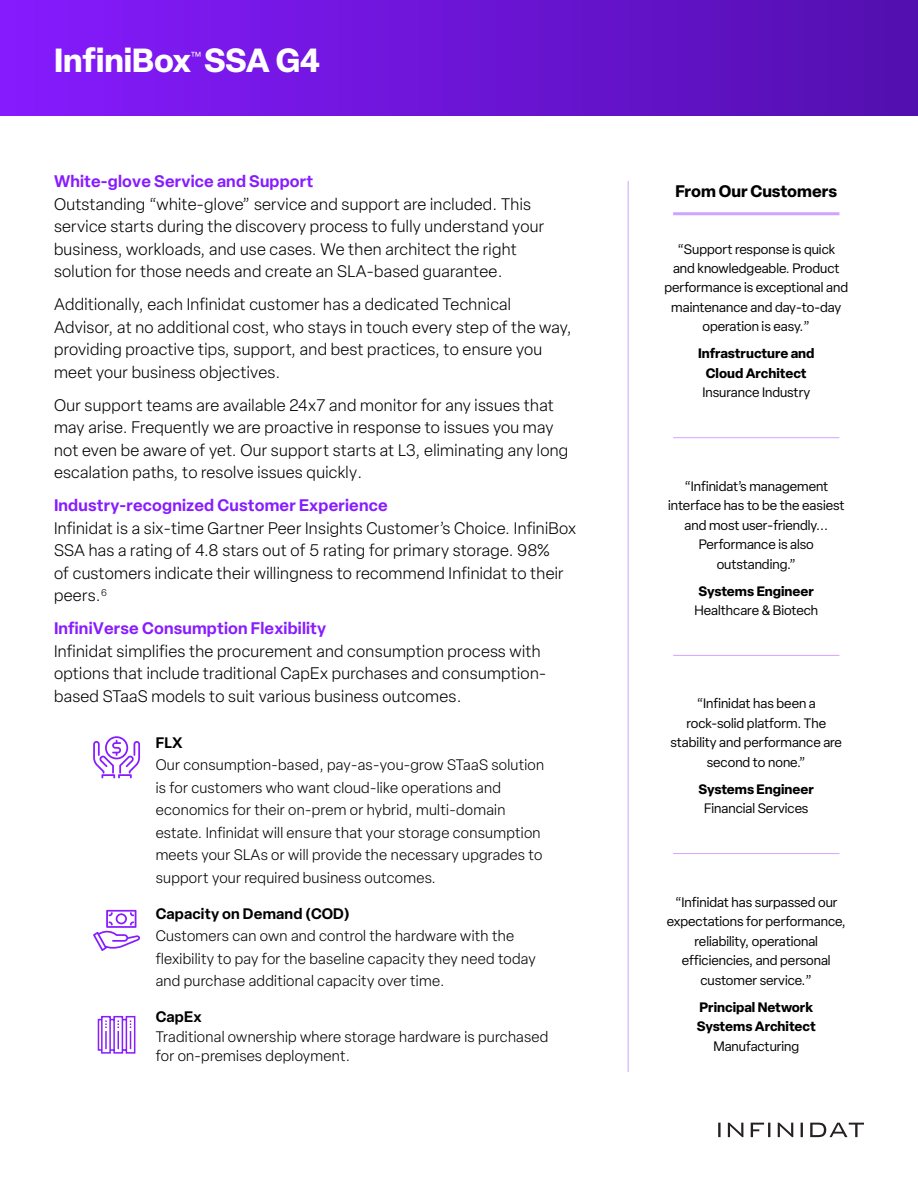
<style>
.page{position:relative;width:918px;height:1188px;background:#fff}
.page>*{position:absolute;margin:0;border:0;box-sizing:border-box;transform-origin:0 0}
.t1{font:700 33px "Elza";letter-spacing:-.005em;color:#fff}
.t2{font:300 16.5px/22.5px "Elza";letter-spacing:.02em;color:#000}
.t3{font:600 16.5px "Elza";letter-spacing:.01em;color:#871cff}
.t4{font:700 16.5px "Elza";color:#000}
.t5{font:300 15px/22.5px "Elza";letter-spacing:.02em;color:#000}
.t6{font:600 15px "Elza";letter-spacing:.01em;color:#000}
.t7{font:13.5px/19.5px "Elza";color:#000;text-align:center}
.t8{font:700 13.5px/19.5px "Elza";color:#000;text-align:center}
</style>
<div class="page">
<div style="left:0;top:0;width:918px;height:116px;background:linear-gradient(to right,#861bfe,#520faf)"></div>
<svg style="left:718px;top:1123px;width:146px;height:14px"></svg>
<hr style="left:628px;top:181px;width:1px;height:891px;background:#871bff">
<hr style="left:673px;top:212px;width:166px;height:3px;background:#871bff">
<hr style="left:673px;top:437px;width:166px;height:1px;background:#871bff">
<hr style="left:673px;top:655px;width:166px;height:1px;background:#871bff">
<hr style="left:673px;top:853px;width:166px;height:1px;background:#871bff">
<svg style="left:93px;top:736px;width:47px;height:42px"></svg>
<svg style="left:97px;top:1015px;width:39px;height:39px"></svg>
<svg style="left:93px;top:910px;width:47px;height:41px"></svg>
<h1 class="t1" style="left:54px;top:37px;width:268px">InfiniBox<sup>™</sup> SSA G4</h1>
<p class="t3" style="left:54px;top:170px;width:261px">White-glove Service and Support</p>
<p class="t2" style="left:54px;top:193px;width:492px">Outstanding “white-glove” service and support are included. This service starts during the discovery process to fully understand your business, workloads, and use cases. We then architect the right solution for those needs and create an SLA-based guarantee.</p>
<p class="t2" style="left:54px;top:293px;width:519px">Additionally, each Infinidat customer has a dedicated Technical Advisor, at no additional cost, who stays in touch every step of the way, providing proactive tips, support, and best practices, to ensure you meet your business objectives.</p>
<p class="t2" style="left:54px;top:394px;width:516px">Our support teams are available 24x7 and monitor for any issues that may arise. Frequently we are proactive in response to issues you may not even be aware of yet. Our support starts at L3, eliminating any long escalation paths, to resolve issues quickly.</p>
<p class="t3" style="left:54px;top:494px;width:335px">Industry-recognized Customer Experience</p>
<p class="t2" style="left:54px;top:517px;width:524px">Infinidat is a six-time Gartner Peer Insights Customer’s Choice. InfiniBox SSA has a rating of 4.8 stars out of 5 rating for primary storage. 98%<br>of customers indicate their willingness to recommend Infinidat to their peers.<sup>6</sup></p>
<p class="t3" style="left:54px;top:617px;width:274px">InfiniVerse Consumption Flexibility</p>
<p class="t2" style="left:54px;top:640px;width:494px">Infinidat simplifies the procurement and consumption process with options that include traditional CapEx purchases and consumption&shy;based STaaS models to suit various business outcomes.</p>
<p class="t6" style="left:156px;top:732px;width:28px">FLX</p>
<p class="t5" style="left:156px;top:753px;width:390px">Our consumption-based, pay-as-you-grow STaaS solution is for customers who want cloud-like operations and economics for their on-prem or hybrid, multi-domain estate. Infinidat will ensure that your storage consumption meets your SLAs or will provide the necessary upgrades to support your required business outcomes.</p>
<p class="t6" style="left:156px;top:903px;width:195px">Capacity on Demand (COD)</p>
<p class="t5" style="left:156px;top:924px;width:382px">Customers can own and control the hardware with the flexibility to pay for the baseline capacity they need today and purchase additional capacity over time.</p>
<p class="t6" style="left:156px;top:1006px;width:47px">CapEx</p>
<p class="t5" style="left:156px;top:1026px;width:394px;line-height:19.5px">Traditional ownership where storage hardware is purchased for on-premises deployment.</p>
<p class="t4" style="left:676px;top:179px;width:163px">From Our Customers</p>
<p class="t7" style="left:664px;top:239px;width:185px">“Support response is quick<br>and knowledgeable. Product performance is exceptional and maintenance and day-to-day operation is easy.”</p>
<p class="t8" style="left:698px;top:344px;width:118px">Infrastructure and<br>Cloud Architect</p>
<p class="t7" style="left:702px;top:383px;width:109px">Insurance Industry</p>
<p class="t7" style="left:668px;top:476px;width:178px">“Infinidat’s management interface has to be the easiest and most user-friendly...<br>Performance is also outstanding.”</p>
<p class="t8" style="left:699px;top:581px;width:117px">Systems Engineer</p>
<p class="t7" style="left:695px;top:601px;width:125px">Healthcare &amp; Biotech</p>
<p class="t7" style="left:671px;top:694px;width:173px">“Infinidat has been a rock-solid platform. The stability and performance are second to none.”</p>
<p class="t8" style="left:699px;top:779px;width:117px">Systems Engineer</p>
<p class="t7" style="left:704px;top:799px;width:106px">Financial Services</p>
<p class="t7" style="left:667px;top:892px;width:181px">“Infinidat has surpassed our expectations for performance, reliability, operational efficiencies, and personal customer service.”</p>
<p class="t8" style="left:697px;top:997px;width:121px;text-align:left">Principal Network<br>Systems Architect</p>
<p class="t7" style="left:713px;top:1036px;width:87px">Manufacturing</p>
</div>
